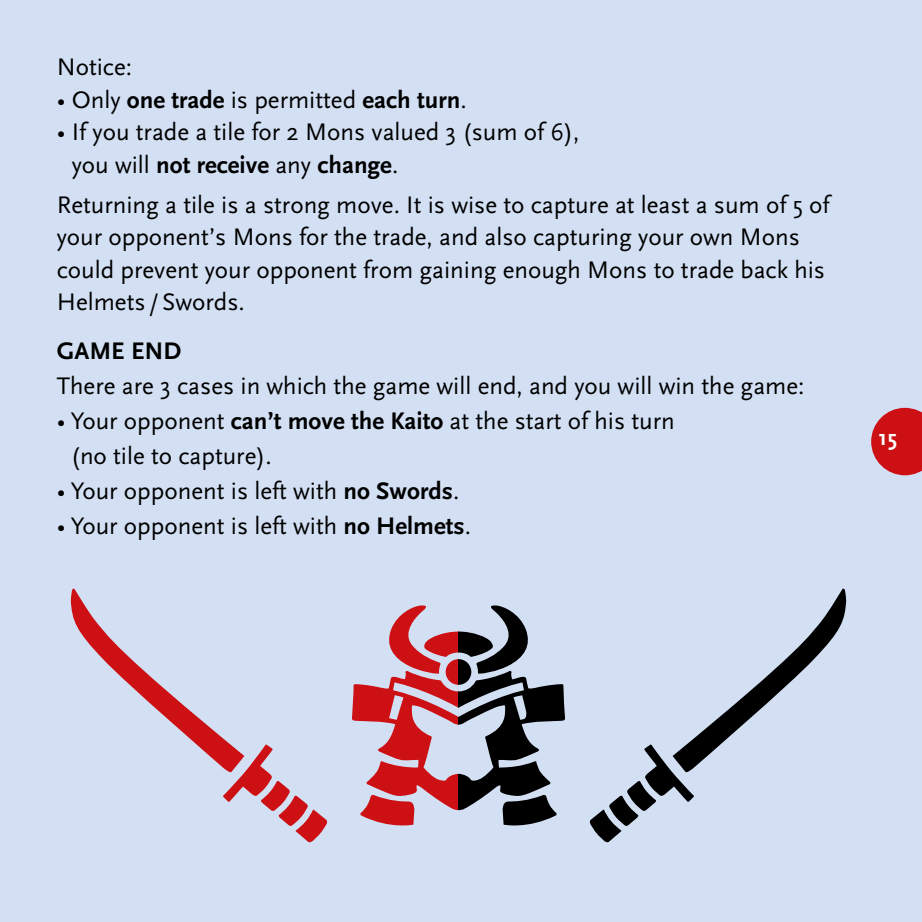
<style>
.page{position:relative;width:922px;height:922px;background:#fff}
.page>*{position:absolute;margin:0;border:0;box-sizing:border-box;transform-origin:0 0}
.t1{font:25px/32.5px "Scala Sans";color:#000}
.t2{font:700 25px "Scala Sans";color:#000}
.t3{font:700 22.5px "Scala Sans";color:#fff}
.s1{font-weight:700}
</style>
<div class="page">
<div style="left:0;top:0;width:921px;height:921px;background:#d3e0f4"></div>
<svg style="left:871px;top:408px;width:50px;height:67px;background:#cd3036"></svg>
<svg style="left:71px;top:588px;width:257px;height:255px"></svg>
<svg style="left:351px;top:605px;width:214px;height:221px"></svg>
<svg style="left:589px;top:588px;width:257px;height:255px"></svg>
<p class="t1" style="left:57px;top:51px;width:77px">Notice:</p>
<p class="t1" style="left:57px;top:84px;width:411px">• Only <span class="s1">one trade</span> is permitted <span class="s1">each turn</span>.</p>
<p class="t1" style="left:72px;top:116px;width:509px;text-indent:-15px">• If you trade a tile for 2 Mons valued 3 (sum of 6), you will <span class="s1">not receive</span> any <span class="s1">change</span>.</p>
<p class="t1" style="left:57px;top:188px;width:774px">Returning a tile is a strong move. It is wise to capture at least a sum of 5 of your opponent’s Mons for the trade, and also capturing your own Mons could prevent your opponent from gaining enough Mons to trade back his Helmets /Swords.</p>
<p class="t2" style="left:57px;top:337px;width:126px">GAME END</p>
<p class="t1" style="left:57px;top:370px;width:749px">There are 3 cases in which the game will end, and you will win the game:</p>
<p class="t1" style="left:71px;top:404px;width:605px;line-height:35px;text-indent:-14px">• Your opponent <span class="s1">can’t move the Kaito</span> at the start of his turn (no tile to capture).</p>
<p class="t1" style="left:57px;top:475px;width:404px">• Your opponent is left with <span class="s1">no Swords</span>.</p>
<p class="t1" style="left:57px;top:510px;width:415px">• Your opponent is left with <span class="s1">no Helmets</span>.</p>
<p class="t3" style="left:878px;top:425px;width:20px">15</p>
</div>
